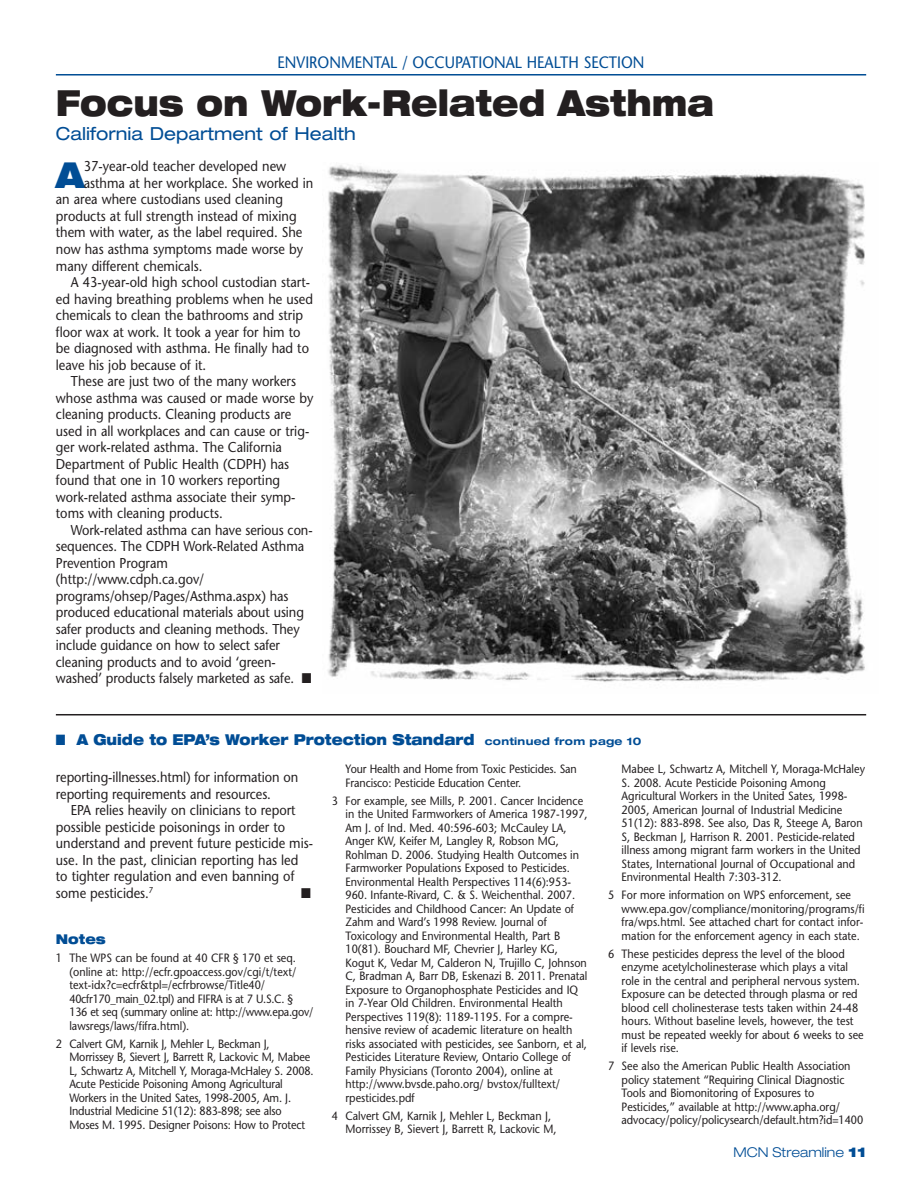
<style>
.page{position:relative;width:921px;height:1192px;background:#fff}
.page>*{position:absolute;margin:0;border:0;box-sizing:border-box;transform-origin:0 0}
.t1{font:900 expanded 36px "Helvetica Neue";color:#231f20;scale:.85 1}
.t2{font:900 expanded 35.85px "Helvetica Neue";color:#014d95;scale:.9 1}
.t3{font:expanded 18px "Helvetica Neue";color:#014d95}
.t4{font:16.5px "Stone Sans";color:#014d95;scale:.9 1}
.t5{font:900 expanded 15px "Helvetica Neue";color:#014d95;scale:.85 1}
.t6{font:14.25px/16.5px "Stone Sans";color:#231f20;scale:.9 1}
.t7{font:14.25px "Zapf Dingbats ITC";color:#231f20;scale:.9 1}
.t8{font:300 expanded 13.5px "Helvetica Neue";color:#014d95}
.t9{font:900 expanded 13.5px "Helvetica Neue";color:#014d95;scale:.9 1}
.t10{font:12px/13.5px "Stone Sans";color:#231f20;scale:.9 1}
.s1{font-weight:700;font-size:10.5px}
.s2{font-weight:900}
</style>
<div class="page">
<hr style="left:56px;top:74px;width:810px;height:1px;background:#014d95">
<img style="left:328px;top:165px;width:537px;height:517px">
<hr style="left:56px;top:714px;width:810px;height:1px;background:#231f20">
<h3 class="t4" style="left:277px;top:52px;width:409px">ENVIRONMENTAL / OCCUPATIONAL HEALTH SECTION</h3>
<h1 class="t1" style="left:56px;top:79px;width:776px">Focus on Work-Related Asthma</h1>
<h3 class="t3" style="left:56px;top:122px;width:301px">California Department of Health</h3>
<h2 class="t2" style="left:56px;top:152px;width:33px">A</h2>
<p class="t6" style="left:84px;top:158px;width:226px">37-year-old teacher developed new</p>
<p class="t6" style="left:84px;top:175px;width:256px">asthma at her workplace. She worked in</p>
<p class="t6" style="left:56px;top:191px;width:254px">an area where custodians used cleaning</p>
<p class="t6" style="left:56px;top:208px;width:269px">products at full strength instead of mixing</p>
<p class="t6" style="left:56px;top:224px;width:275px">them with water, as the label required. She</p>
<p class="t6" style="left:56px;top:241px;width:276px">now has asthma symptoms made worse by</p>
<p class="t6" style="left:56px;top:257px;width:164px">many different chemicals.</p>
<p class="t6" style="left:71px;top:274px;width:267px">A 43-year-old high school custodian start-</p>
<p class="t6" style="left:56px;top:290px;width:287px">ed having breathing problems when he used</p>
<p class="t6" style="left:56px;top:307px;width:276px">chemicals to clean the bathrooms and strip</p>
<p class="t6" style="left:56px;top:323px;width:273px">floor wax at work. It took a year for him to</p>
<p class="t6" style="left:56px;top:340px;width:283px">be diagnosed with asthma. He finally had to</p>
<p class="t6" style="left:56px;top:356px;width:169px">leave his job because of it.</p>
<p class="t6" style="left:71px;top:373px;width:252px">These are just two of the many workers</p>
<p class="t6" style="left:56px;top:389px;width:287px">whose asthma was caused or made worse by</p>
<p class="t6" style="left:56px;top:406px;width:263px">cleaning products. Cleaning products are</p>
<p class="t6" style="left:56px;top:422px;width:283px">used in all workplaces and can cause or trig-</p>
<p class="t6" style="left:56px;top:439px;width:252px">ger work-related asthma. The California</p>
<p class="t6" style="left:56px;top:455px;width:261px">Department of Public Health (CDPH) has</p>
<p class="t6" style="left:56px;top:472px;width:251px">found that one in 10 workers reporting</p>
<p class="t6" style="left:56px;top:488px;width:268px">work-related asthma associate their symp-</p>
<p class="t6" style="left:56px;top:505px;width:187px">toms with cleaning products.</p>
<p class="t6" style="left:71px;top:521px;width:270px">Work-related asthma can have serious con-</p>
<p class="t6" style="left:56px;top:538px;width:277px">sequences. The CDPH Work-Related Asthma</p>
<p class="t6" style="left:56px;top:554px;width:126px">Prevention Program</p>
<p class="t6" style="left:56px;top:571px;width:166px">(http://www.cdph.ca.gov/</p>
<p class="t6" style="left:56px;top:587px;width:260px">programs/ohsep/Pages/Asthma.aspx) has</p>
<p class="t6" style="left:56px;top:604px;width:277px">produced educational materials about using</p>
<p class="t6" style="left:56px;top:620px;width:272px">safer products and cleaning methods. They</p>
<p class="t6" style="left:56px;top:637px;width:251px">include guidance on how to select safer</p>
<p class="t6" style="left:56px;top:653px;width:246px">cleaning products and to avoid ‘green-</p>
<p class="t6" style="left:56px;top:670px;width:286px">washed’ products falsely marketed as safe. ■</p>
<p class="t5" style="left:56px;top:730px;width:690px">■ A Guide to EPA’s Worker Protection Standard <span class="s1">continued from page 10</span></p>
<p class="t6" style="left:56px;top:769px;width:271px">reporting-illnesses.html) for information on reporting requirements and resources.</p>
<p class="t6" style="left:56px;top:802px;width:287px;text-indent:15px">EPA relies heavily on clinicians to report possible pesticide poisonings in order to understand and prevent future pesticide mis&shy;use. In the past, clinician reporting has led to tighter regulation and even banning of some pesticides.<sup>7</sup></p>
<p class="t7" style="left:301px;top:886px;width:12px">■</p>
<p class="t9" style="left:56px;top:930px;width:57px">Notes</p>
<p class="t10" style="left:69px;top:951px;width:272px;text-indent:-14px">1 The WPS can be found at 40 CFR § 170 et seq. (online at: http://ecfr.gpoaccess.gov/cgi/t/text/ text-idx?c=ecfr&amp;tpl=/ecfrbrowse/Title40/ 40cfr170_main_02.tpl) and FIFRA is at 7 U.S.C. § 136 et seq (summary online at: http://www.epa.gov/ lawsregs/laws/fifra.html).</p>
<p class="t10" style="left:69px;top:1036px;width:273px;text-indent:-14px">2 Calvert GM, Karnik J, Mehler L, Beckman J, Morrissey B, Sievert J, Barrett R, Lackovic M, Mabee L, Schwartz A, Mitchell Y, Moraga-McHaley S. 2008.<br>Acute Pesticide Poisoning Among Agricultural Workers in the United Sates, 1998-2005, Am. J.<br>Industrial Medicine 51(12): 883-898; see also Moses M. 1995. Designer Poisons: How to Protect</p>
<p class="t10" style="left:345px;top:762px;width:258px">Your Health and Home from Toxic Pesticides. San<br>Francisco: Pesticide Education Center.</p>
<p class="t10" style="left:345px;top:793px;width:271px;text-indent:-14px">3 For example, see Mills, P. 2001. Cancer Incidence in the United Farmworkers of America 1987-1997, Am J. of Ind. Med. 40:596-603; McCauley LA, Anger KW, Keifer M, Langley R, Robson MG, Rohlman D. 2006. Studying Health Outcomes in Farmworker Populations Exposed to Pesticides.<br>Environmental Health Perspectives 114(6):953- 960. Infante-Rivard, C. &amp; S. Weichenthal. 2007.<br>Pesticides and Childhood Cancer: An Update of Zahm and Ward’s 1998 Review. Journal of Toxicology and Environ mental Health, Part B 10(81). Bouchard MF, Chevrier J, Harley KG, Kogut K, Vedar M, Calderon N, Trujillo C, Johnson C, Bradman A, Barr DB, Eskenazi B. 2011. Prenatal Exposure to Organo phosphate Pesticides and IQ in 7-Year Old Children. Environmental Health Perspectives 119(8): 1189-1195. For a compre&shy;hensive review of academic literature on health risks associated with pesticides, see Sanborn, et al, Pesticides Literature Review, Ontario College of Family Physicians (Toronto 2004), online at http://www.bvsde.paho.org/ bvstox/fulltext/ rpesticides.pdf</p>
<p class="t10" style="left:345px;top:1108px;width:236px;text-indent:-14px">4 Calvert GM, Karnik J, Mehler L, Beckman J,<br>Morrissey B, Sievert J, Barrett R, Lackovic M,</p>
<p class="t10" style="left:621px;top:762px;width:272px">Mabee L, Schwartz A, Mitchell Y, Moraga-McHaley S. 2008. Acute Pesticide Poisoning Among Agricultural Workers in the United Sates, 1998- 2005, American Journal of Industrial Medicine 51(12): 883-898. See also, Das R, Steege A, Baron S, Beckman J, Harrison R. 2001. Pesticide-related illness among migrant farm workers in the United States, International Journal of Occupational and Environmental Health 7:303-312.</p>
<p class="t10" style="left:621px;top:888px;width:272px;text-indent:-14px">5 For more information on WPS enforcement, see www.epa.gov/compliance/monitoring/programs/fi fra/wps.html. See attached chart for contact infor&shy;mation for the enforcement agency in each state.</p>
<p class="t10" style="left:621px;top:946px;width:270px;text-indent:-14px">6 These pesticides depress the level of the blood enzyme acetylcholinesterase which plays a vital role in the central and peripheral nervous system.<br>Exposure can be detected through plasma or red blood cell cholinesterase tests taken within 24-48 hours. Without baseline levels, however, the test must be repeated weekly for about 6 weeks to see if levels rise.</p>
<p class="t10" style="left:621px;top:1059px;width:270px;text-indent:-14px">7 See also the American Public Health Association policy statement “Requiring Clinical Diagnostic Tools and Biomonitoring of Exposures to Pesticides,” available at http://www.apha.org/ advocacy/policy/policysearch/default.htm?id=1400</p>
<p class="t8" style="left:733px;top:1143px;width:134px">MCN Streamline <span class="s2">11</span></p>
</div>
